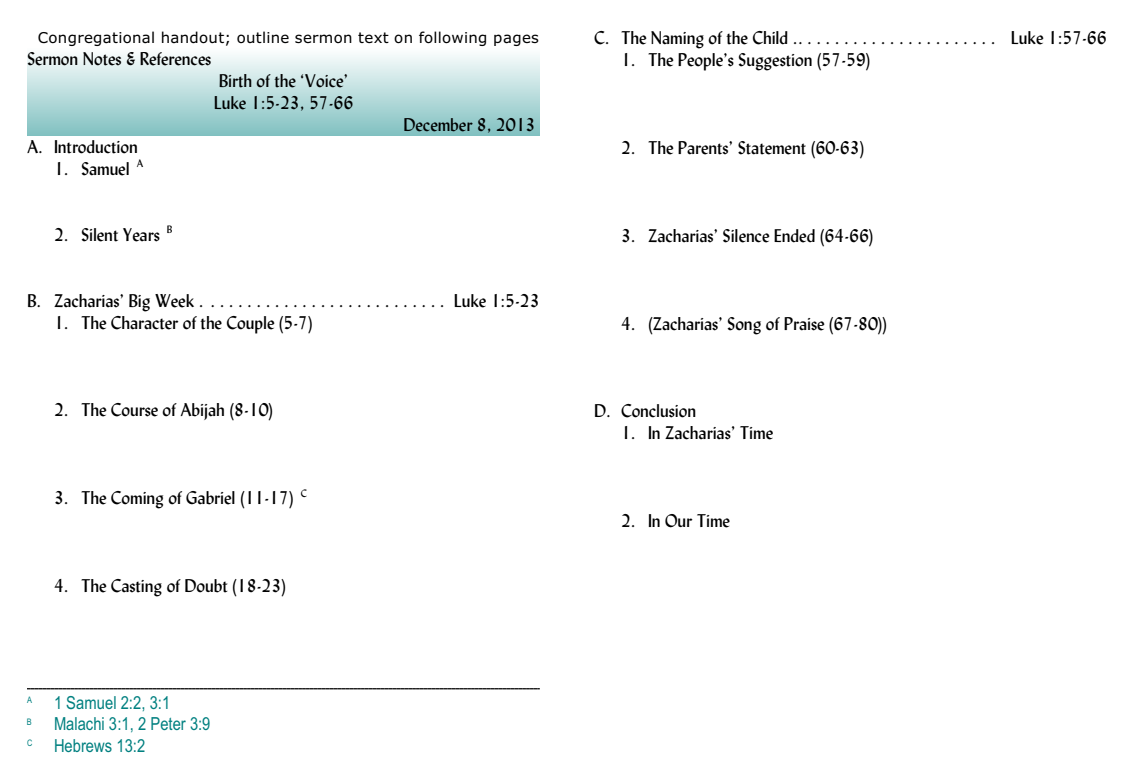
<style>
.page{position:relative;width:1134px;height:783px;background:#fff}
.page>*{position:absolute;margin:0;border:0;box-sizing:border-box;transform-origin:0 0}
.t1{font:18px/21.9px "Lydian";color:#000}
.t2{font:18px "Arial Narrow";color:#008080}
.t3{font:15px "Verdana";letter-spacing:.02em;color:#000}
.t4{font:9px "Arial Narrow";color:#008080}
</style>
<div class="page">
<svg style="left:27px;top:688px;width:513px;height:1px"></svg>
<p class="t3" style="left:38px;top:31px;width:503px">Congregational handout; outline sermon text on following pages</p>
<p class="t1" style="left:27px;top:50px;width:186px">Sermon Notes &amp; References</p>
<p class="t1" style="left:214px;top:72px;width:141px">Birth of the ‘Voice’<br>Luke 1:5-23, 57-66</p>
<p class="t1" style="left:404px;top:116px;width:134px">December 8, 2013</p>
<p class="t1" style="left:27px;top:138px;width:112px">A. Introduction</p>
<p class="t1" style="left:54px;top:160px;width:91px">1. Samuel <sup>A</sup></p>
<p class="t1" style="left:54px;top:225px;width:120px">2. Silent Years <sup>B</sup></p>
<p class="t1" style="left:27px;top:291px;width:514px">B. Zacharias’ Big Week . .......................... Luke 1:5-23</p>
<p class="t1" style="left:54px;top:313px;width:260px">1. The Character of the Couple (5-7)</p>
<p class="t1" style="left:54px;top:401px;width:221px">2. The Course of Abijah (8-10)</p>
<p class="t1" style="left:54px;top:489px;width:255px">3. The Coming of Gabriel (11-17) <sup>C</sup></p>
<p class="t1" style="left:54px;top:577px;width:234px">4. The Casting of Doubt (18-23)</p>
<p class="t4" style="left:27px;top:697px;width:6px">A</p>
<p class="t2" style="left:54px;top:696px;width:118px">1 Samuel 2:2, 3:1</p>
<p class="t4" style="left:27px;top:718px;width:6px">B</p>
<p class="t2" style="left:54px;top:717px;width:158px">Malachi 3:1, 2 Peter 3:9</p>
<p class="t4" style="left:27px;top:739px;width:7px">C</p>
<p class="t2" style="left:54px;top:739px;width:93px">Hebrews 13:2</p>
<p class="t1" style="left:594px;top:29px;width:514px">C. The Naming of the Child .. . . . . . . . . . . . . . . . . . . . . . Luke 1:57-66</p>
<p class="t1" style="left:621px;top:51px;width:251px">1. The People’s Suggestion (57-59)</p>
<p class="t1" style="left:621px;top:139px;width:245px">2. The Parents’ Statement (60-63)</p>
<p class="t1" style="left:621px;top:226px;width:254px">3. Zacharias’ Silence Ended (64-66)</p>
<p class="t1" style="left:621px;top:314px;width:268px">4. (Zacharias’ Song of Praise (67-80))</p>
<p class="t1" style="left:594px;top:402px;width:103px">D. Conclusion</p>
<p class="t1" style="left:621px;top:424px;width:154px">1. In Zacharias’ Time</p>
<p class="t1" style="left:621px;top:512px;width:110px">2. In Our Time</p>
</div>
